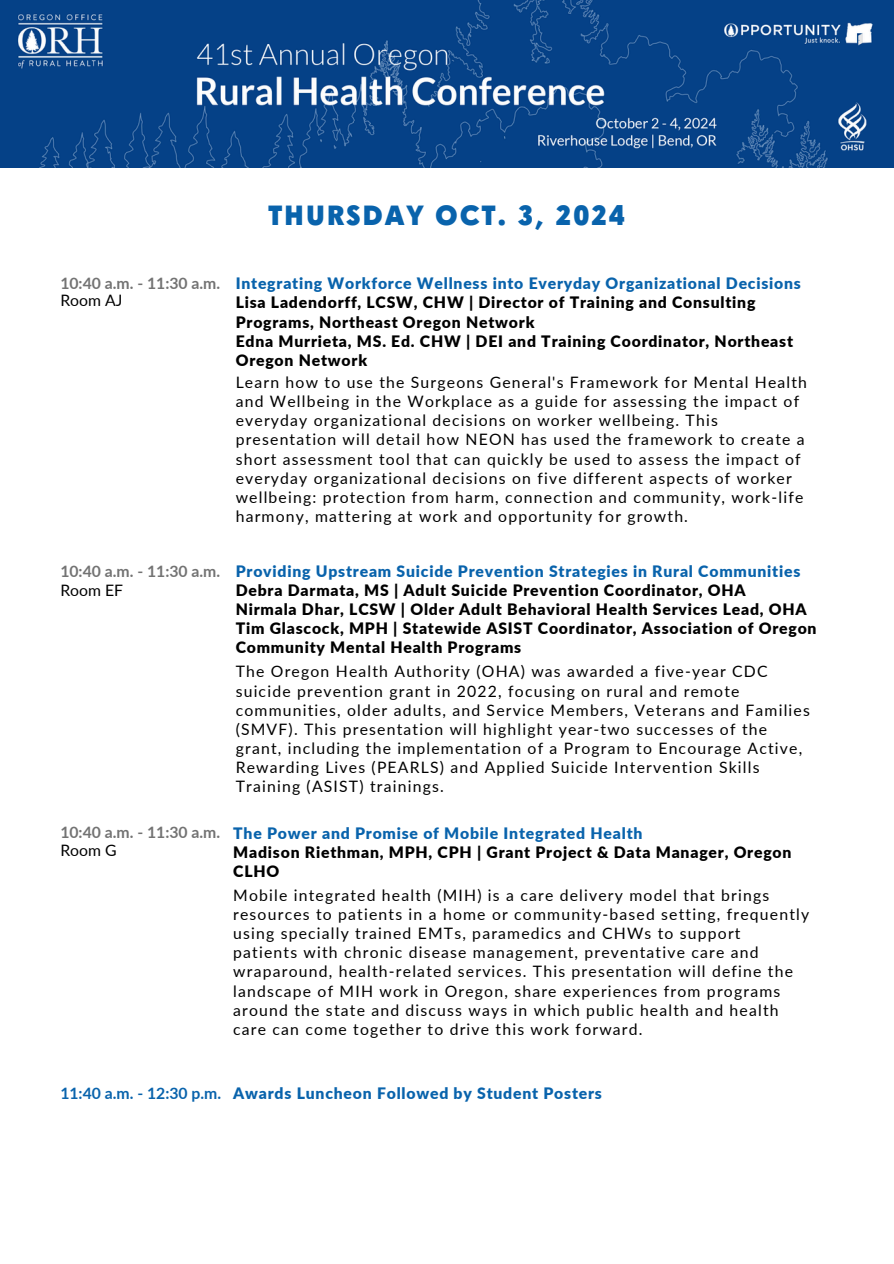
<style>
.page{position:relative;width:894px;height:1264px;background:#fff}
.page>*{position:absolute;margin:0;border:0;box-sizing:border-box;transform-origin:0 0}
.t1{font:900 27px "Century Gothic";letter-spacing:.075em;color:#0963ac}
.t2{font:15.75px/19.2px "Lato";letter-spacing:.075em;color:#000}
.t3{font:900 15.75px/19.2px "Lato";letter-spacing:.05em;color:#000}
.t4{font:900 15.75px "Lato";letter-spacing:.05em;color:#0963ac}
.t5{font:700 15.75px "Lato";color:#737373}
.t6{font:700 15.75px "Lato";color:#0963ac}
.s1{color:#0963ac}
</style>
<div class="page">
<img style="left:0;top:0;width:893px;height:168px">
<p class="t1" style="left:268px;top:195px;width:358px">THURSDAY OCT. 3, 2024</p>
<p class="t5" style="left:60px;top:273px;width:161px">10:40 a.m. - 11:30 a.m.</p>
<p class="t2" style="left:60px;top:290px;width:64px">Room AJ</p>
<h1 class="t3" style="left:236px;top:273px;width:566px"><span class="s1">Integrating Workforce Wellness into Everyday Organizational Decisions </span>Lisa Ladendorff, LCSW, CHW | Director of Training and Consulting Programs, Northeast Oregon Network<br>Edna Murrieta, MS. Ed. CHW | DEI and Training Coordinator, Northeast Oregon Network</h1>
<h2 class="t2" style="left:236px;top:372px;width:572px">Learn how to use the Surgeons General's Framework for Mental Health and Wellbeing in the Workplace as a guide for assessing the impact of everyday organizational decisions on worker wellbeing. This presentation will detail how NEON has used the framework to create a short assessment tool that can quickly be used to assess the impact of everyday organizational decisions on five different aspects of worker wellbeing: protection from harm, connection and community, work-life harmony, mattering at work and opportunity for growth.</h2>
<p class="t5" style="left:60px;top:561px;width:161px">10:40 a.m. - 11:30 a.m.</p>
<p class="t2" style="left:60px;top:580px;width:64px">Room EF</p>
<p class="t5" style="left:60px;top:822px;width:161px">10:40 a.m. - 11:30 a.m.</p>
<p class="t2" style="left:60px;top:840px;width:58px">Room G</p>
<p class="t3" style="left:236px;top:561px;width:572px"><span class="s1">Providing Upstream Suicide Prevention Strategies in Rural Communities<br></span>Debra Darmata, MS | Adult Suicide Prevention Coordinator, OHA<br>Nirmala Dhar, LCSW | Older Adult Behavioral Health Services Lead, OHA</p>
<h2 class="t3" style="left:236px;top:618px;width:582px">Tim Glascock, MPH | Statewide ASIST Coordinator, Association of Oregon<br>Community Mental Health Programs</h2>
<p class="t2" style="left:236px;top:661px;width:575px">The Oregon Health Authority (OHA) was awarded a five-year CDC suicide prevention grant in 2022, focusing on rural and remote communities, older adults, and Service Members, Veterans and Families (SMVF). This presentation will highlight year-two successes of the grant, including the implementation of a Program to Encourage Active, Rewarding Lives (PEARLS) and Applied Suicide Intervention Skills Training (ASIST) trainings.</p>
<p class="t4" style="left:233px;top:823px;width:410px">The Power and Promise of Mobile Integrated Health</p>
<h2 class="t3" style="left:233px;top:842px;width:559px">Madison Riethman, MPH, CPH | Grant Project &amp; Data Manager, Oregon<br>CLHO</h2>
<p class="t2" style="left:233px;top:885px;width:577px">Mobile integrated health (MIH) is a care delivery model that brings resources to patients in a home or community-based setting, frequently using specially trained EMTs, paramedics and CHWs to support<br>patients with chronic disease management, preventative care and wraparound, health-related services. This presentation will define the landscape of MIH work in Oregon, share experiences from programs around the state and discuss ways in which public health and health care can come together to drive this work forward.</p>
<p class="t6" style="left:60px;top:1083px;width:162px">11:40 a.m. - 12:30 p.m.</p>
<p class="t4" style="left:233px;top:1083px;width:370px">Awards Luncheon Followed by Student Posters</p>
</div>
